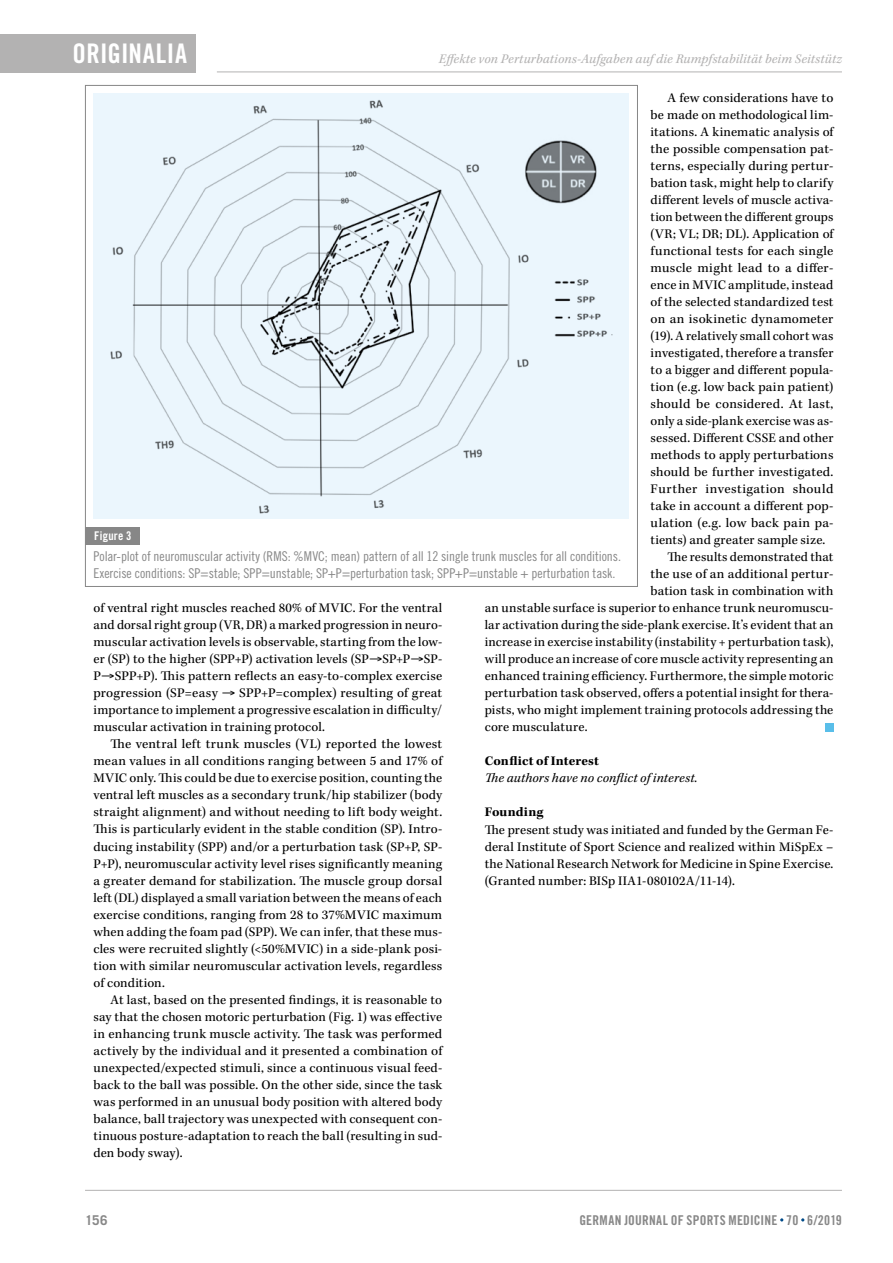
<style>
.page{position:relative;width:893px;height:1263px;background:#fff}
.page>*{position:absolute;margin:0;border:0;box-sizing:border-box;transform-origin:0 0}
.t1{font:27px "Trade Gothic LT Std Bd Cn 20";color:#fff}
.t2{font:13.5px/17px "Kepler Std";letter-spacing:.015em;color:#000;text-align:justify}
.t3{font:13.5px/17px "Trade Gothic LT Std Cn 18";letter-spacing:-.005em;color:#878787}
.t4{font:italic 13.5px "Kepler Std";letter-spacing:.015em;color:#b3b2b2}
.t5{font:13.5px "Trade Gothic LT Std Bd Cn 20";letter-spacing:.015em;color:#878787}
.t6{font:italic 13.5px "Kepler Std";letter-spacing:.015em;color:#000}
.t7{font:700 13.5px "Kepler Std";letter-spacing:.01em;color:#000}
.t8{font:700 13.5px "Trade Gothic LT Std";color:#878787}
.t9{font:12px "Trade Gothic LT Std Bd Cn 20";letter-spacing:.02em;color:#fff}
</style>
<div class="page">
<div style="left:0;top:34px;width:196px;height:38px;background:#b3b2b2"></div>
<hr style="left:217px;top:72px;width:625px;height:1px;background:#b3b2b2">
<hr style="left:85px;top:1190px;width:757px;height:1px;background:#b3b2b2">
<div style="left:825px;top:723px;width:8px;height:8px;background:#59bee9"></div>
<div style="left:86px;top:527px;width:54px;height:17px;background:#878787"></div>
<img style="left:94px;top:94px;width:535px;height:425px">
<h1 class="t1" style="left:73px;top:37px;width:26px">ORIGINALIA</h1>
<p class="t4" style="left:439px;top:51px;width:405px">Effekte von Perturbations-Aufgaben auf die Rumpfstabilität beim Seitstütz</p>
<p class="t2" style="left:668px;top:90px;width:167px">A few considerations have to</p>
<p class="t2" style="left:651px;top:107px;width:184px">be made on methodological lim-</p>
<p class="t2" style="left:651px;top:124px;width:184px">itations. A kinematic analysis of</p>
<p class="t2" style="left:651px;top:141px;width:184px">the possible compensation pat-</p>
<p class="t2" style="left:651px;top:158px;width:184px">terns, especially during pertur-</p>
<p class="t2" style="left:651px;top:175px;width:184px">bation task, might help to clarify</p>
<p class="t2" style="left:651px;top:192px;width:184px">different levels of muscle activa-</p>
<p class="t2" style="left:651px;top:209px;width:184px">tion between the different groups</p>
<p class="t2" style="left:651px;top:226px;width:184px">(VR; VL; DR; DL). Application of</p>
<p class="t2" style="left:651px;top:243px;width:184px">functional tests for each single</p>
<p class="t2" style="left:651px;top:260px;width:184px">muscle might lead to a differ-</p>
<p class="t2" style="left:651px;top:277px;width:184px">ence in MVIC amplitude, instead</p>
<p class="t2" style="left:651px;top:294px;width:184px">of the selected standardized test</p>
<p class="t2" style="left:651px;top:311px;width:184px">on an isokinetic dynamometer</p>
<p class="t2" style="left:651px;top:328px;width:184px">(19). A relatively small cohort was</p>
<p class="t2" style="left:651px;top:345px;width:184px">investigated, therefore a transfer</p>
<p class="t2" style="left:651px;top:362px;width:184px">to a bigger and different popula-</p>
<p class="t2" style="left:651px;top:379px;width:184px">tion (e.g. low back pain patient)</p>
<p class="t2" style="left:651px;top:396px;width:184px">should be considered. At last,</p>
<p class="t2" style="left:651px;top:413px;width:184px">only a side-plank exercise was as-</p>
<p class="t2" style="left:651px;top:430px;width:184px">sessed. Different CSSE and other</p>
<p class="t2" style="left:651px;top:447px;width:184px">methods to apply perturbations</p>
<p class="t2" style="left:651px;top:464px;width:184px">should be further investigated.</p>
<p class="t2" style="left:651px;top:481px;width:184px">Further investigation should</p>
<p class="t2" style="left:651px;top:498px;width:184px">take in account a different pop-</p>
<p class="t2" style="left:651px;top:515px;width:184px">ulation (e.g. low back pain pa-</p>
<p class="t2" style="left:651px;top:532px;width:176px">tients) and greater sample size.</p>
<p class="t2" style="left:668px;top:549px;width:167px">The results demonstrated that</p>
<p class="t2" style="left:651px;top:566px;width:184px">the use of an additional pertur-</p>
<p class="t2" style="left:651px;top:583px;width:184px">bation task in combination with</p>
<p class="t2" style="left:485px;top:600px;width:350px">an unstable surface is superior to enhance trunk neuromuscu-</p>
<p class="t2" style="left:485px;top:617px;width:350px">lar activation during the side-plank exercise. It’s evident that an</p>
<p class="t2" style="left:485px;top:634px;width:350px">increase in exercise instability (instability + perturbation task),</p>
<p class="t2" style="left:485px;top:651px;width:350px">will produce an increase of core muscle activity representing an</p>
<p class="t2" style="left:485px;top:668px;width:350px">enhanced training efficiency. Furthermore, the simple motoric</p>
<p class="t2" style="left:485px;top:685px;width:350px">perturbation task observed, offers a potential insight for thera-</p>
<p class="t2" style="left:485px;top:702px;width:350px">pists, who might implement training protocols addressing the</p>
<p class="t2" style="left:485px;top:719px;width:104px">core musculature.</p>
<p class="t7" style="left:485px;top:753px;width:116px">Conflict of Interest</p>
<p class="t6" style="left:485px;top:770px;width:214px">The authors have no conflict of interest.</p>
<p class="t7" style="left:485px;top:805px;width:60px">Founding</p>
<p class="t2" style="left:485px;top:821px;width:350px">The present study was initiated and funded by the German Fe&shy;deral Institute of Sport Science and realized within MiSpEx – the National Research Network for Medicine in Spine Exercise. (Granted number: BISp IIA1-080102A/11-14).</p>
<p class="t9" style="left:94px;top:529px;width:39px">FIGURE 3</p>
<p class="t3" style="left:94px;top:548px;width:529px">Polar-plot of neuromuscular activity (RMS: %MVC; mean) pattern of all 12 single trunk muscles for all conditions.<br>Exercise conditions: SP=stable; SPP=unstable; SP+P=perturbation task; SPP+P=unstable + perturbation task.</p>
<p class="t2" style="left:94px;top:600px;width:350px">of ventral right muscles reached 80% of MVIC. For the ventral and dorsal right group (VR, DR) a marked progression in neuro&shy;muscular activation levels is observable, starting from the low&shy;er (SP) to the higher (SPP+P) activation levels (SP→SP+P→SP-P→SPP+P). This pattern reflects an easy-to-complex exercise progression (SP=easy → SPP+P=complex) resulting of great importance to implement a progressive escalation in difficulty/ muscular activation in training protocol.</p>
<p class="t2" style="left:94px;top:736px;width:350px;text-indent:17px">The ventral left trunk muscles (VL) reported the lowest mean values in all conditions ranging between 5 and 17% of MVIC only. This could be due to exercise position, counting the ventral left muscles as a secondary trunk/hip stabilizer (body straight alignment) and without needing to lift body weight.<br>This is particularly evident in the stable condition (SP). Intro&shy;ducing instability (SPP) and/or a perturbation task (SP+P, SP-P+P), neuromuscular activity level rises significantly meaning a greater demand for stabilization. The muscle group dorsal left (DL) displayed a small variation between the means of each exercise conditions, ranging from 28 to 37%MVIC maximum when adding the foam pad (SPP). We can infer, that these mus&shy;cles were recruited slightly (&lt;50%MVIC) in a side-plank posi&shy;tion with similar neuromuscular activation levels, regardless of condition.</p>
<p class="t2" style="left:94px;top:991px;width:350px;text-indent:17px">At last, based on the presented findings, it is reasonable to say that the chosen motoric perturbation (Fig. 1) was effective in enhancing trunk muscle activity. The task was performed actively by the individual and it presented a combination of unexpected/expected stimuli, since a continuous visual feed&shy;back to the ball was possible. On the other side, since the task was performed in an unusual body position with altered body balance, ball trajectory was unexpected with consequent con&shy;tinuous posture-adaptation to reach the ball (resulting in sud&shy;den body sway).</p>
<p class="t8" style="left:85px;top:1211px;width:24px">156</p>
<p class="t5" style="left:579px;top:1212px;width:264px">GERMAN JOURNAL OF SPORTS MEDICINE 70 6/2019</p>
</div>
